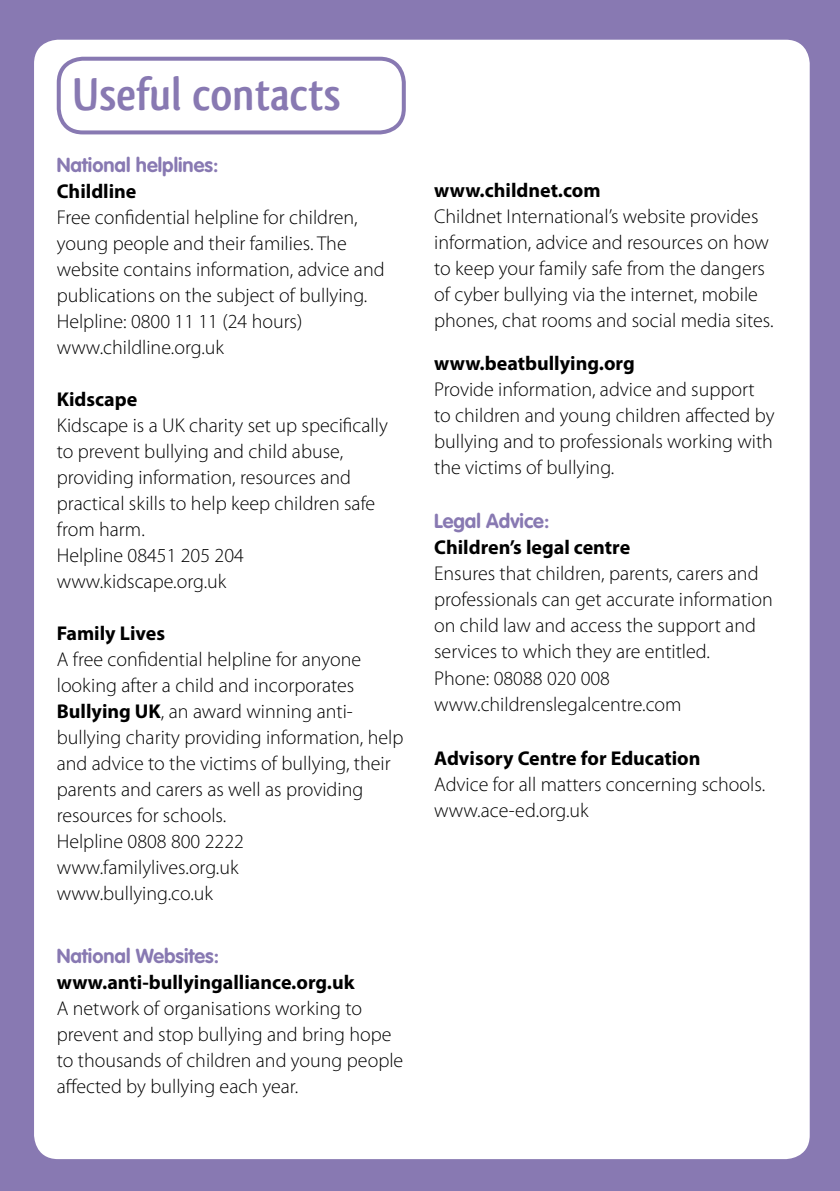
<style>
.page{position:relative;width:840px;height:1191px;background:#fff}
.page>*{position:absolute;margin:0;border:0;box-sizing:border-box;transform-origin:0 0}
.t1{font:700 48px "Qlassik";color:#8879b2}
.t2{font:300 20px/26px "Myriad Pro";color:#000}
.t3{font:700 20px "Myriad Pro";color:#000}
.t4{font:700 20px "VAG Rounded";color:#8879b2}
.s1{font-weight:700}
</style>
<div class="page">
<div style="left:0;top:0;width:839px;height:1191px;background:#8879b2"></div>
<div style="left:34px;top:40px;width:775px;height:1119px;background:#fff;border-radius:24px"></div>
<div style="left:57px;top:57px;width:348px;height:77px;border:4px solid #8879b2;border-radius:24px"></div>
<h1 class="t1" style="left:72px;top:66px;width:270px">Useful contacts</h1>
<p class="t4" style="left:57px;top:153px;width:163px">National helplines:</p>
<p class="t3" style="left:57px;top:178px;width:81px">Childline</p>
<p class="t2" style="left:57px;top:204px;width:329px">Free confidential helpline for children, young people and their families. The website contains information, advice and publications on the subject of bullying.<br>Helpline: 0800 11 11 (24 hours) www.childline.org.uk</p>
<p class="t3" style="left:57px;top:386px;width:82px">Kidscape</p>
<p class="t2" style="left:57px;top:412px;width:332px">Kidscape is a UK charity set up specifically to prevent bullying and child abuse, providing information, resources and practical skills to help keep children safe from harm.<br>Helpline 08451 205 204 www.kidscape.org.uk</p>
<p class="t3" style="left:57px;top:620px;width:110px">Family Lives</p>
<p class="t2" style="left:57px;top:646px;width:348px">A free confidential helpline for anyone looking after a child and incorporates <span class="s1">Bullying UK</span>, an award winning anti&shy;bullying charity providing information, help and advice to the victims of bullying, their parents and carers as well as providing resources for schools.<br>Helpline 0808 800 2222 www.familylives.org.uk<br>www.bullying.co.uk</p>
<p class="t4" style="left:57px;top:944px;width:164px">National Websites:</p>
<p class="t3" style="left:57px;top:969px;width:299px">www.anti-bullyingalliance.org.uk</p>
<p class="t2" style="left:57px;top:995px;width:348px">A network of organisations working to prevent and stop bullying and bring hope to thousands of children and young people affected by bullying each year.</p>
<p class="t3" style="left:434px;top:177px;width:168px">www.childnet.com</p>
<p class="t2" style="left:434px;top:203px;width:341px">Childnet International’s website provides information, advice and resources on how to keep your family safe from the dangers of cyber bullying via the internet, mobile phones, chat rooms and social media sites.</p>
<p class="t3" style="left:434px;top:350px;width:202px">www.beatbullying.org</p>
<p class="t2" style="left:434px;top:376px;width:342px">Provide information, advice and support to children and young children affected by bullying and to professionals working with the victims of bullying.</p>
<p class="t4" style="left:434px;top:509px;width:117px">Legal Advice:</p>
<p class="t3" style="left:434px;top:534px;width:197px">Children’s legal centre</p>
<p class="t2" style="left:434px;top:560px;width:340px">Ensures that children, parents, carers and professionals can get accurate information on child law and access the support and services to which they are entitled.<br>Phone: 08088 020 008 www.childrenslegalcentre.com</p>
<p class="t3" style="left:434px;top:745px;width:268px">Advisory Centre for Education</p>
<p class="t2" style="left:434px;top:771px;width:332px">Advice for all matters concerning schools. www.ace-ed.org.uk</p>
</div>
